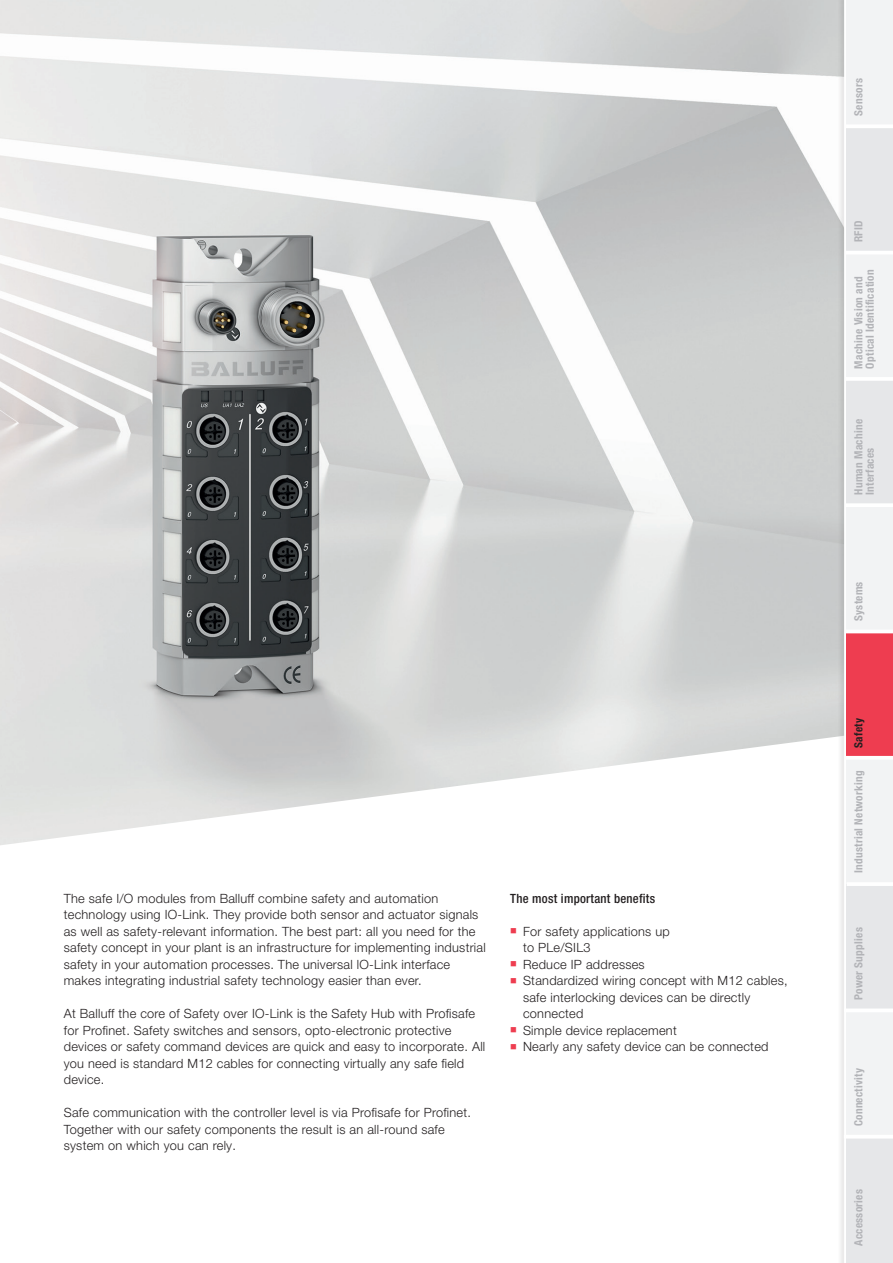
<style>
.page{position:relative;width:893px;height:1263px;background:#fff}
.page>*{position:absolute;margin:0;border:0;box-sizing:border-box;transform-origin:0 0}
.t1{font:300 12.75px/16.5px "Helvetica Neue LT Pro";letter-spacing:.02em;color:#231f20}
.t2{font:500 condensed 12.75px "Helvetica Neue LT Pro";letter-spacing:.02em;color:#231f20}
.t3{font:700 condensed 11.25px/11.2px "Helvetica Neue LT Pro";letter-spacing:.025em;color:#b2b3b7}
.t4{font:700 condensed 11.25px "Helvetica Neue LT Pro";letter-spacing:.025em;color:#231f20}
.t5{font:9px "Wingdings";color:#ee3d50}
.s1{color:#ee3d50}
</style>
<div class="page">
<img style="left:0;top:0;width:837px;height:718px">
<svg style="left:0;top:718px;width:837px;height:127px"></svg>
<div style="left:837px;top:0;width:12px;height:1263px;background:#231f20;opacity:.15"></div>
<hr style="left:844px;top:0;width:4px;height:1263px;background:#fff">
<div style="left:846px;top:1010px;width:47px;height:127px;background:#f2f3f4"></div>
<div style="left:846px;top:1137px;width:47px;height:126px;background:#e6e7e9"></div>
<hr style="left:844px;top:1135px;width:49px;height:3px;background:#fff">
<div style="left:846px;top:0;width:47px;height:126px;background:#f2f3f4"></div>
<div style="left:846px;top:505px;width:47px;height:126px;background:#f2f3f4"></div>
<div style="left:846px;top:253px;width:47px;height:126px;background:#f2f3f4"></div>
<div style="left:846px;top:758px;width:47px;height:126px;background:#f2f3f4"></div>
<div style="left:846px;top:126px;width:47px;height:127px;background:#e6e7e9"></div>
<div style="left:846px;top:631px;width:47px;height:127px;background:#ee3d50"></div>
<div style="left:846px;top:379px;width:47px;height:126px;background:#e6e7e9"></div>
<div style="left:846px;top:884px;width:47px;height:126px;background:#e6e7e9"></div>
<hr style="left:846px;top:124px;width:47px;height:4px;background:#fff">
<hr style="left:846px;top:251px;width:47px;height:3px;background:#fff">
<hr style="left:846px;top:377px;width:47px;height:4px;background:#fff">
<hr style="left:845px;top:503px;width:48px;height:4px;background:#fff">
<hr style="left:846px;top:630px;width:47px;height:3px;background:#fff">
<hr style="left:846px;top:756px;width:47px;height:4px;background:#fff">
<hr style="left:847px;top:882px;width:46px;height:4px;background:#fff">
<svg style="left:846px;top:1008px;width:47px;height:4px"></svg>
<p class="t1" style="left:64px;top:890px;width:423px">The safe I/O modules from Balluff combine safety and automation technology using IO-Link. They provide both sensor and actuator signals as well as safety-relevant information. The best part: all you need for the safety concept in your plant is an infrastructure for implementing industrial safety in your automation processes. The universal lO-Link interface makes integrating industrial safety technology easier than ever.</p>
<p class="t1" style="left:64px;top:1005px;width:423px">At Balluff the core of Safety over IO-Link is the Safety Hub with Profisafe for Profinet. Safety switches and sensors, opto-electronic protective devices or safety command devices are quick and easy to incorporate. All you need is standard M12 cables for connecting virtually any safe field device.</p>
<p class="t1" style="left:64px;top:1104px;width:409px">Safe communication with the controller level is via Profisafe for Profinet.<br>Together with our safety components the result is an all-round safe system on which you can rely.</p>
<p class="t2" style="left:510px;top:891px;width:146px">The most important benefits</p>
<p class="t5" style="left:517px;top:926px;width:10px">■</p>
<p class="t1" style="left:523px;top:923px;width:148px;text-indent:-13px"><span class="s1">■</span> For safety applications up to PLe/SIL3</p>
<p class="t5" style="left:517px;top:959px;width:10px">■</p>
<p class="t1" style="left:510px;top:956px;width:136px"><span class="s1">■</span> Reduce IP addresses</p>
<p class="t5" style="left:517px;top:976px;width:10px">■</p>
<p class="t1" style="left:523px;top:972px;width:266px;text-indent:-13px"><span class="s1">■</span> Standardized wiring concept with M12 cables, safe interlocking devices can be directly connected</p>
<p class="t5" style="left:517px;top:1025px;width:10px">■</p>
<p class="t1" style="left:510px;top:1022px;width:168px"><span class="s1">■</span> Simple device replacement</p>
<p class="t5" style="left:517px;top:1042px;width:10px">■</p>
<p class="t1" style="left:510px;top:1038px;width:260px"><span class="s1">■</span> Nearly any safety device can be connected</p>
<p class="t3" style="left:853px;top:116px;width:39px;rotate:-90deg">Sensors</p>
<p class="t3" style="left:853px;top:242px;width:23px;rotate:-90deg">RFID</p>
<p class="t3" style="left:853px;top:368px;width:100px;rotate:-90deg">Machine Vision and<br>Optical Identification</p>
<p class="t3" style="left:853px;top:495px;width:77px;rotate:-90deg">Human Machine<br>Interfaces</p>
<p class="t3" style="left:853px;top:621px;width:41px;rotate:-90deg">Systems</p>
<p class="t4" style="left:852px;top:748px;width:31px;rotate:-90deg">Safety</p>
<p class="t3" style="left:853px;top:873px;width:104px;rotate:-90deg">Industrial Networking</p>
<p class="t3" style="left:853px;top:1000px;width:74px;rotate:-90deg">Power Supplies</p>
<p class="t3" style="left:853px;top:1126px;width:60px;rotate:-90deg">Connectivity</p>
<p class="t3" style="left:853px;top:1246px;width:58px;rotate:-90deg">Accessories</p>
</div>
